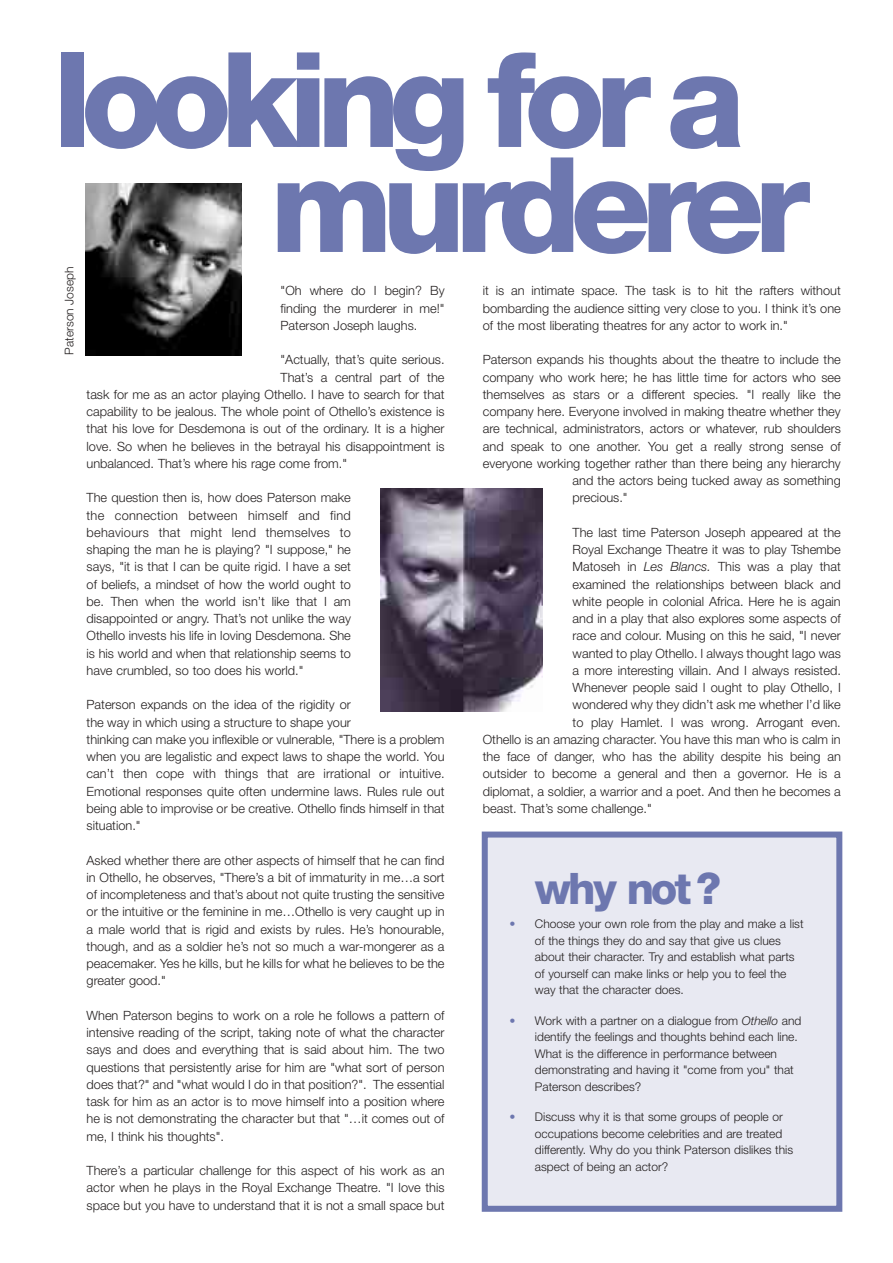
<style>
.page{position:relative;width:893px;height:1263px;background:#fff}
.page>*{position:absolute;margin:0;border:0;box-sizing:border-box;transform-origin:0 0}
.t1{font:800 132.3px/105px "Helvetica Neue";letter-spacing:-.08em;color:#6d77af}
.t2{font:800 43.5px "Helvetica Neue";letter-spacing:-.065em;color:#6d77af}
.t3{font:300 12.75px/17.2px "Helvetica Neue";color:#231f1f;text-align:justify}
.t4{font:300 12px/16.5px "Helvetica Neue";color:#231f1f}
.s1{font-style:italic}
.s2{color:#6d77af}
</style>
<div class="page">
<img style="left:85px;top:183px;width:156px;height:173px">
<div style="left:484px;top:835px;width:355px;height:374px;background:#e8e9f2"></div>
<div style="left:481px;top:832px;width:361px;height:380px;border:6px solid #6d77af"></div>
<img style="left:381px;top:488px;width:161px;height:224px">
<h1 class="t1" style="left:270px;top:59px;width:541px;text-indent:-218px">looking for a murderer</h1>
<p class="t4" style="left:62px;top:355px;width:89px;rotate:-90deg">Paterson Joseph</p>
<p class="t3" style="left:280px;top:284px;width:165px">"Oh where do I begin? By finding the murderer in me!" Paterson Joseph laughs.</p>
<p class="t3" style="left:280px;top:353px;width:165px">"Actually, that’s quite serious.</p>
<p class="t3" style="left:280px;top:370px;width:165px">That’s a central part of the</p>
<p class="t3" style="left:87px;top:387px;width:359px">task for me as an actor playing Othello. I have to search for that</p>
<p class="t3" style="left:87px;top:404px;width:359px">capability to be jealous. The whole point of Othello’s existence is</p>
<p class="t3" style="left:87px;top:422px;width:359px">that his love for Desdemona is out of the ordinary. It is a higher</p>
<p class="t3" style="left:87px;top:439px;width:359px">love. So when he believes in the betrayal his disappointment is</p>
<p class="t3" style="left:87px;top:456px;width:262px">unbalanced. That’s where his rage come from."</p>
<p class="t3" style="left:87px;top:491px;width:266px">The question then is, how does Paterson make the connection between himself and find behaviours that might lend themselves to shaping the man he is playing? "I suppose," he says, "it is that I can be quite rigid. I have a set of beliefs, a mindset of how the world ought to be. Then when the world isn’t like that I am disappointed or angry. That’s not unlike the way Othello invests his life in loving Desdemona. She is his world and when that relationship seems to have crumbled, so too does his world."</p>
<p class="t3" style="left:87px;top:698px;width:359px;text-align:left">Paterson expands on the idea of the rigidity or<br>the way in which using a structure to shape your<br>thinking can make you inflexible or vulnerable, "There is a problem when you are legalistic and expect laws to shape the world. You can’t then cope with things that are irrational or intuitive.<br>Emotional responses quite often undermine laws. Rules rule out being able to improvise or be creative. Othello finds himself in that situation."</p>
<p class="t3" style="left:87px;top:853px;width:359px">Asked whether there are other aspects of himself that he can find in Othello, he observes, "There’s a bit of immaturity in me…a sort of incompleteness and that’s about not quite trusting the sensitive or the intuitive or the feminine in me…Othello is very caught up in a male world that is rigid and exists by rules. He’s honourable, though, and as a soldier he’s not so much a war-mongerer as a peacemaker. Yes he kills, but he kills for what he believes to be the greater good."</p>
<p class="t3" style="left:87px;top:1008px;width:359px">When Paterson begins to work on a role he follows a pattern of intensive reading of the script, taking note of what the character says and does and everything that is said about him. The two questions that persistently arise for him are "what sort of person does that?" and "what would I do in that position?". The essential task for him as an actor is to move himself into a position where he is not demonstrating the character but that "…it comes out of me, I think his thoughts".</p>
<p class="t3" style="left:87px;top:1163px;width:359px">There’s a particular challenge for this aspect of his work as an actor when he plays in the Royal Exchange Theatre. "I love this space but you have to understand that it is not a small space but</p>
<p class="t3" style="left:483px;top:284px;width:359px">it is an intimate space. The task is to hit the rafters without bombarding the audience sitting very close to you. I think it’s one of the most liberating theatres for any actor to work in."</p>
<p class="t3" style="left:483px;top:353px;width:359px">Paterson expands his thoughts about the theatre to include the</p>
<p class="t3" style="left:483px;top:370px;width:359px">company who work here; he has little time for actors who see</p>
<p class="t3" style="left:483px;top:387px;width:359px">themselves as stars or a different species. "I really like the</p>
<p class="t3" style="left:483px;top:404px;width:359px">company here. Everyone involved in making theatre whether they</p>
<p class="t3" style="left:483px;top:422px;width:359px">are technical, administrators, actors or whatever, rub shoulders</p>
<p class="t3" style="left:483px;top:439px;width:359px">and speak to one another. You get a really strong sense of</p>
<p class="t3" style="left:483px;top:456px;width:359px">everyone working together rather than there being any hierarchy</p>
<p class="t3" style="left:572px;top:473px;width:270px">and the actors being tucked away as something</p>
<p class="t3" style="left:572px;top:491px;width:57px">precious."</p>
<p class="t3" style="left:572px;top:525px;width:270px">The last time Paterson Joseph appeared at the</p>
<p class="t3" style="left:572px;top:542px;width:270px">Royal Exchange Theatre it was to play Tshembe</p>
<p class="t3" style="left:572px;top:560px;width:270px">Matoseh in <span class="s1">Les Blancs.</span> This was a play that</p>
<p class="t3" style="left:572px;top:577px;width:270px">examined the relationships between black and</p>
<p class="t3" style="left:572px;top:594px;width:270px">white people in colonial Africa. Here he is again</p>
<p class="t3" style="left:572px;top:611px;width:270px">and in a play that also explores some aspects of</p>
<p class="t3" style="left:572px;top:629px;width:270px">race and colour. Musing on this he said, "I never</p>
<p class="t3" style="left:572px;top:646px;width:270px">wanted to play Othello. I always thought Iago was</p>
<p class="t3" style="left:572px;top:663px;width:270px">a more interesting villain. And I always resisted.</p>
<p class="t3" style="left:572px;top:680px;width:270px">Whenever people said I ought to play Othello, I</p>
<p class="t3" style="left:572px;top:698px;width:270px">wondered why they didn’t ask me whether I’d like</p>
<p class="t3" style="left:572px;top:715px;width:270px">to play Hamlet. I was wrong. Arrogant even.</p>
<p class="t3" style="left:483px;top:732px;width:359px">Othello is an amazing character. You have this man who is calm in</p>
<p class="t3" style="left:483px;top:749px;width:359px">the face of danger, who has the ability despite his being an</p>
<p class="t3" style="left:483px;top:766px;width:359px">outsider to become a general and then a governor. He is a</p>
<p class="t3" style="left:483px;top:784px;width:359px">diplomat, a soldier, a warrior and a poet. And then he becomes a</p>
<p class="t3" style="left:483px;top:801px;width:170px">beast. That’s some challenge."</p>
<h2 class="t2" style="left:535px;top:873px;width:188px">why not ?</h2>
<p class="t4" style="left:535px;top:917px;width:270px;text-indent:-26px"><span class="s2">•</span> Choose your own role from the play and make a list of the things they do and say that give us clues about their character. Try and establish what parts of yourself can make links or help you to feel the way that the character does.</p>
<p class="t4" style="left:535px;top:1013px;width:268px;text-indent:-26px"><span class="s2">•</span> Work with a partner on a dialogue from <span class="s1">Othello</span> and identify the feelings and thoughts behind each line.<br>What is the difference in performance between demonstrating and having it "come from you" that Paterson describes?</p>
<p class="t4" style="left:535px;top:1110px;width:260px;text-indent:-26px"><span class="s2">•</span> Discuss why it is that some groups of people or occupations become celebrities and are treated differently. Why do you think Paterson dislikes this aspect of being an actor?</p>
</div>
